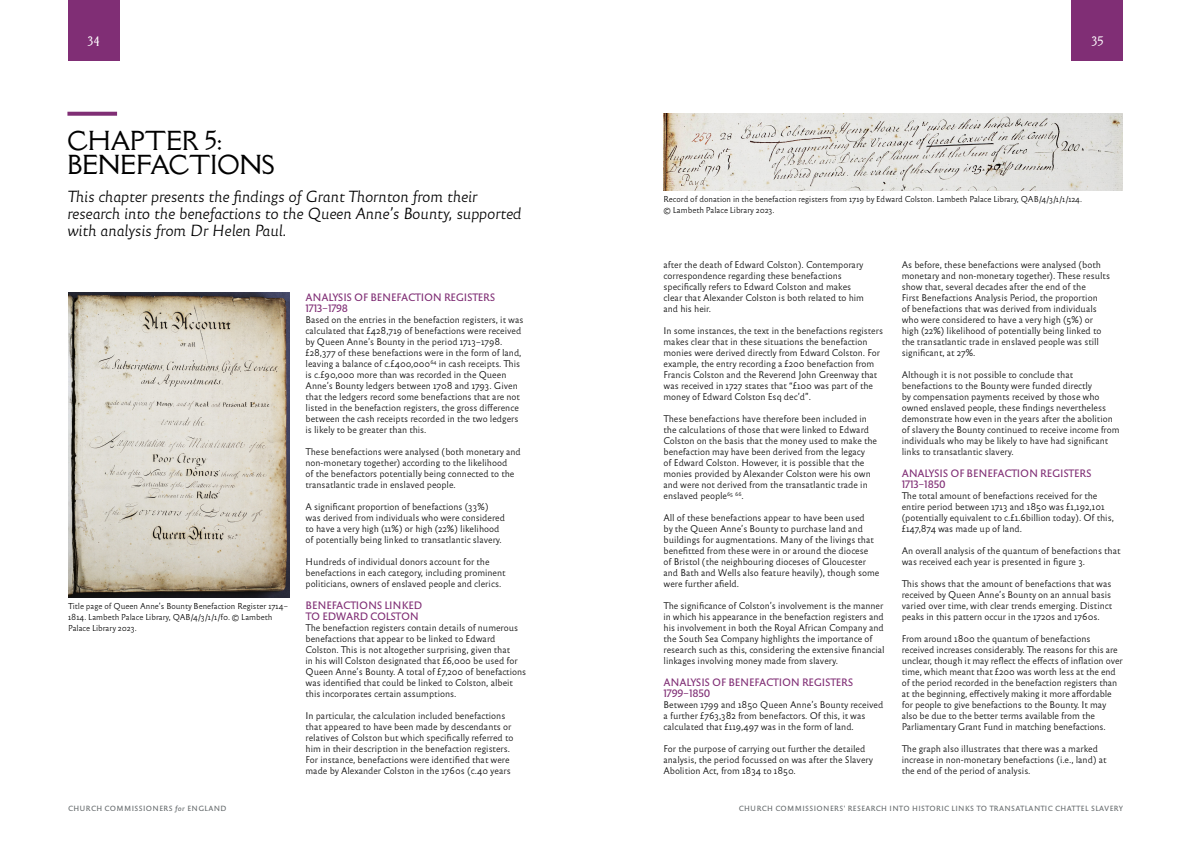
<style>
.page{position:relative;width:1191px;height:842px;background:#fff}
.page>*{position:absolute;margin:0;border:0;box-sizing:border-box;transform-origin:0 0}
.t1{font:24px/24px "Della Respira";color:#000}
.t2{font:15px/17px "Reforma 2018 Blanca Italica";letter-spacing:-.015em;color:#000}
.t3{font:12px "Della Respira";color:#fff}
.t4{font:10px/11px "Reforma 2018 Gris";letter-spacing:-.025em;color:#802e75}
.t5{font:9px/11px "Reforma 2018 Blanca";color:#000}
.t6{font:8px/11px "Reforma 2018 Blanca";color:#000}
.t7{font:7px "Reforma 2018 Gris";letter-spacing:.045em;color:#63686a}
.s1{font-family:"Reforma 2018 Gris Italica"}
</style>
<div class="page">
<img style="left:663px;top:114px;width:460px;height:77px">
<svg style="left:67px;top:112px;width:50px;height:4px"></svg>
<img style="left:68px;top:292px;width:221px;height:306px">
<div style="left:1071px;top:0;width:52px;height:60px;background:#802e75"></div>
<div style="left:68px;top:0;width:51px;height:60px;background:#802e75"></div>
<h3 class="t3" style="left:88px;top:33px;width:14px">34</h3>
<h3 class="t3" style="left:1091px;top:33px;width:13px">35</h3>
<h1 class="t1" style="left:67px;top:129px;width:208px">CHAPTER 5:<br>BENEFACTIONS</h1>
<h2 class="t2" style="left:67px;top:189px;width:456px">This chapter presents the findings of Grant Thornton from their research into the benefactions to the Queen Anne’s Bounty, supported with analysis from Dr Helen Paul.</h2>
<p class="t6" style="left:68px;top:601px;width:222px">Title page of Queen Anne’s Bounty Benefaction Register 1714–<br>1814. Lambeth Palace Library, QAB/4/3/1/1/f0. © Lambeth<br>Palace Library 2023.</p>
<p class="t7" style="left:68px;top:804px;width:160px">CHURCH COMMISSIONERS <span class="s1">for</span> ENGLAND</p>
<p class="t4" style="left:305px;top:292px;width:191px">ANALYSIS OF BENEFACTION REGISTERS<br>1713–1798</p>
<p class="t5" style="left:305px;top:314px;width:219px">Based on the entries in the benefaction registers, it was calculated that £428,719 of benefactions were received by Queen Anne’s Bounty in the period 1713–1798. £28,377 of these benefactions were in the form of land, leaving a balance of c.£400,000<sup>64</sup> in cash receipts. This is c.£90,000 more than was recorded in the Queen Anne’s Bounty ledgers between 1708 and 1793. Given that the ledgers record some benefactions that are not listed in the benefaction registers, the gross difference between the cash receipts recorded in the two ledgers is likely to be greater than this.</p>
<p class="t5" style="left:305px;top:446px;width:217px">These benefactions were analysed (both monetary and non-monetary together) according to the likelihood<br>of the benefactors potentially being connected to the transatlantic trade in enslaved people.</p>
<p class="t5" style="left:305px;top:501px;width:201px">A significant proportion of benefactions (33%) was derived from individuals who were considered to have a very high (11%) or high (22%) likelihood of potentially being linked to transatlantic slavery.</p>
<p class="t5" style="left:305px;top:556px;width:202px">Hundreds of individual donors account for the benefactions in each category, including prominent politicians, owners of enslaved people and clerics.</p>
<p class="t4" style="left:305px;top:600px;width:118px">BENEFACTIONS LINKED<br>TO EDWARD COLSTON</p>
<p class="t5" style="left:305px;top:622px;width:222px">The benefaction registers contain details of numerous benefactions that appear to be linked to Edward Colston. This is not altogether surprising, given that<br>in his will Colston designated that £6,000 be used for Queen Anne’s Bounty. A total of £7,200 of benefactions was identified that could be linked to Colston, albeit this incorporates certain assumptions.</p>
<p class="t5" style="left:305px;top:710px;width:209px">In particular, the calculation included benefactions that appeared to have been made by descendants or relatives of Colston but which specifically referred to him in their description in the benefaction registers.<br>For instance, benefactions were identified that were made by Alexander Colston in the 1760s (c.40 years</p>
<p class="t6" style="left:663px;top:194px;width:420px">Record of donation in the benefaction registers from 1719 by Edward Colston. Lambeth Palace Library, QAB/4/3/1/1/124. © Lambeth Palace Library 2023.</p>
<p class="t5" style="left:663px;top:259px;width:202px">after the death of Edward Colston). Contemporary correspondence regarding these benefactions specifically refers to Edward Colston and makes clear that Alexander Colston is both related to him and his heir.</p>
<p class="t5" style="left:663px;top:325px;width:221px">In some instances, the text in the benefactions registers makes clear that in these situations the benefaction monies were derived directly from Edward Colston. For example, the entry recording a £200 benefaction from Francis Colston and the Reverend John Greenway that was received in 1727 states that “£100 was part of the money of Edward Colston Esq dec’d”.</p>
<p class="t5" style="left:663px;top:413px;width:215px">These benefactions have therefore been included in the calculations of those that were linked to Edward Colston on the basis that the money used to make the benefaction may have been derived from the legacy<br>of Edward Colston. However, it is possible that the monies provided by Alexander Colston were his own and were not derived from the transatlantic trade in enslaved people<sup>65</sup> <sup>66</sup>.</p>
<p class="t5" style="left:663px;top:512px;width:217px">All of these benefactions appear to have been used<br>by the Queen Anne’s Bounty to purchase land and buildings for augmentations. Many of the livings that benefitted from these were in or around the diocese<br>of Bristol (the neighbouring dioceses of Gloucester and Bath and Wells also feature heavily), though some were further afield.</p>
<p class="t5" style="left:663px;top:600px;width:223px">The significance of Colston’s involvement is the manner in which his appearance in the benefaction registers and his involvement in both the Royal African Company and the South Sea Company highlights the importance of research such as this, considering the extensive financial linkages involving money made from slavery.</p>
<p class="t4" style="left:663px;top:677px;width:191px">ANALYSIS OF BENEFACTION REGISTERS<br>1799–1850</p>
<p class="t5" style="left:663px;top:699px;width:221px">Between 1799 and 1850 Queen Anne’s Bounty received a further £763,382 from benefactors. Of this, it was calculated that £119,497 was in the form of land.</p>
<p class="t5" style="left:663px;top:743px;width:211px">For the purpose of carrying out further the detailed analysis, the period focussed on was after the Slavery<br>Abolition Act, from 1834 to 1850.</p>
<p class="t5" style="left:901px;top:259px;width:210px">As before, these benefactions were analysed (both monetary and non-monetary together). These results show that, several decades after the end of the<br>First Benefactions Analysis Period, the proportion<br>of benefactions that was derived from individuals who were considered to have a very high (5%) or high (22%) likelihood of potentially being linked to the transatlantic trade in enslaved people was still significant, at 27%.</p>
<p class="t5" style="left:901px;top:369px;width:219px">Although it is not possible to conclude that benefactions to the Bounty were funded directly<br>by compensation payments received by those who owned enslaved people, these findings nevertheless demonstrate how even in the years after the abolition of slavery the Bounty continued to receive income from individuals who may be likely to have had significant links to transatlantic slavery.</p>
<p class="t4" style="left:901px;top:468px;width:191px">ANALYSIS OF BENEFACTION REGISTERS<br>1713–1850</p>
<p class="t5" style="left:901px;top:490px;width:214px">The total amount of benefactions received for the entire period between 1713 and 1850 was £1,192,101 (potentially equivalent to c.£1.6billion today). Of this, £147,874 was made up of land.</p>
<p class="t5" style="left:901px;top:545px;width:220px">An overall analysis of the quantum of benefactions that was received each year is presented in figure 3.</p>
<p class="t5" style="left:901px;top:578px;width:212px;text-align:justify">This shows that the amount of benefactions that was received by Queen Anne’s Bounty on an annual basis varied over time, with clear trends emerging. Distinct peaks in this pattern occur in the 1720s and 1760s.</p>
<p class="t5" style="left:901px;top:633px;width:223px">From around 1800 the quantum of benefactions received increases considerably. The reasons for this are unclear, though it may reflect the effects of inflation over time, which meant that £200 was worth less at the end of the period recorded in the benefaction registers than at the beginning, effectively making it more affordable for people to give benefactions to the Bounty. It may also be due to the better terms available from the Parliamentary Grant Fund in matching benefactions.</p>
<p class="t5" style="left:901px;top:743px;width:206px">The graph also illustrates that there was a marked increase in non-monetary benefactions (i.e., land) at the end of the period of analysis.</p>
<p class="t7" style="left:739px;top:804px;width:386px">CHURCH COMMISSIONERS' RESEARCH INTO HISTORIC LINKS TO TRANSATLANTIC CHATTEL SLAVERY</p>
</div>
